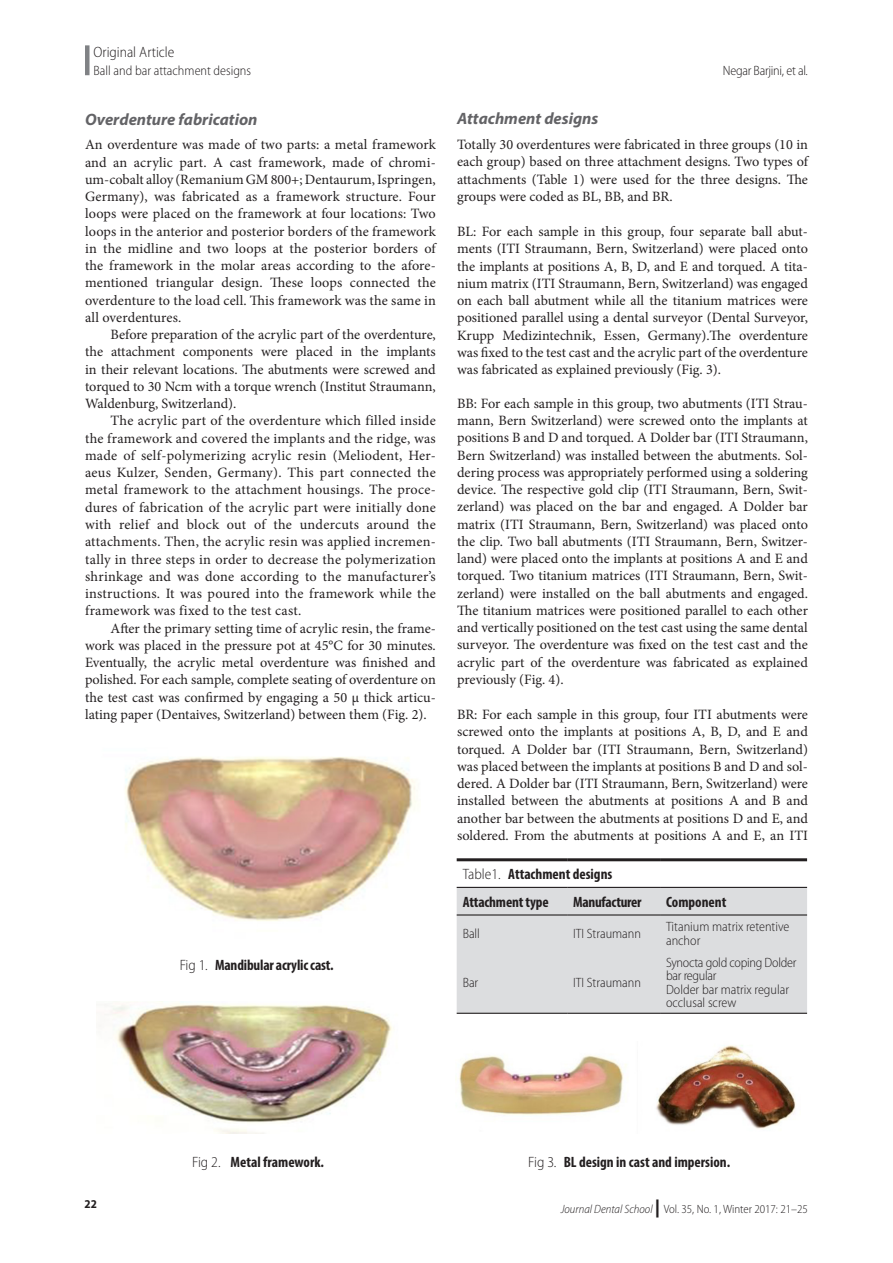
<style>
.page{position:relative;width:893px;height:1263px;background:#fff}
.page>*{position:absolute;margin:0;border:0;box-sizing:border-box;transform-origin:0 0}
.t1{font:italic 700 16.5px "Myriad Pro";color:#636366}
.Table_Fig_Box_Title{font:700 condensed 15px "Myriad Pro";color:#231f20}
.t2{font:300 semi-condensed 15px "Myriad Pro";color:#231f20}
.Table_Fig_Box_Title-2{font:700 condensed 15px "Myriad Pro";letter-spacing:-.02em;color:#231f20}
.Txf{font:14.25px/17.2px "Minion Pro";color:#231f20;text-align:justify}
.Tx{font:14.25px/17.2px "Minion Pro";color:#231f20;text-align:justify}
.Table_Tx{font:300 semi-condensed 13.5px/13.5px "Myriad Pro";color:#231f20}
.Table_Tx-2{font:300 semi-condensed 13.5px/13.5px "Myriad Pro";letter-spacing:-.02em;color:#231f20}
.t3{font:300 semi-condensed 12px "Myriad Pro";color:#231f20}
.t4{font:700 semi-condensed 12px "Myriad Pro";color:#231f20}
.s1{font-weight:300;font-stretch:semi-condensed}
.s2{font-style:italic}
.s3{font-weight:900;font-stretch:normal;font-size:18px}
</style>
<div class="page">
<div style="left:85px;top:45px;width:5px;height:30px;background:#808285"></div>
<div style="left:457px;top:888px;width:350px;height:125px;background:#dcdddf"></div>
<hr style="left:457px;top:914px;width:110px;height:1px;background:#231f20">
<hr style="left:567px;top:914px;width:93px;height:1px;background:#231f20">
<hr style="left:660px;top:914px;width:147px;height:1px;background:#231f20">
<hr style="left:457px;top:1013px;width:110px;height:1px;background:#231f20">
<hr style="left:567px;top:1013px;width:93px;height:1px;background:#231f20">
<hr style="left:660px;top:1013px;width:147px;height:1px;background:#231f20">
<hr style="left:457px;top:858px;width:110px;height:3px;background:#231f20">
<hr style="left:567px;top:858px;width:93px;height:3px;background:#231f20">
<hr style="left:660px;top:858px;width:147px;height:3px;background:#231f20">
<hr style="left:457px;top:887px;width:110px;height:1px;background:#231f20">
<hr style="left:567px;top:887px;width:93px;height:1px;background:#231f20">
<hr style="left:660px;top:887px;width:147px;height:1px;background:#231f20">
<img style="left:125px;top:757px;width:292px;height:164px">
<img style="left:104px;top:1001px;width:289px;height:132px">
<img style="left:456px;top:1045px;width:340px;height:84px">
<p class="t2" style="left:94px;top:44px;width:82px">Original Article</p>
<p class="Table_Tx" style="left:94px;top:64px;width:159px">Ball and bar attachment designs</p>
<p class="Table_Tx-2" style="left:723px;top:64px;width:87px">Negar Barjini, et al.</p>
<h2 class="t1" style="left:85px;top:108px;width:174px">Overdenture fabrication</h2>
<p class="Txf" style="left:85px;top:136px;width:352px">An overdenture was made of two parts: a metal framework and an acrylic part. A cast framework, made of chromi&shy;um-cobalt alloy (Remanium GM 800+; Dentaurum, Ispringen, Germany), was fabricated as a framework structure. Four loops were placed on the framework at four locations: Two loops in the anterior and posterior borders of the framework in the midline and two loops at the posterior borders of the framework in the molar areas according to the afore&shy;mentioned triangular design. These loops connected the overdenture to the load cell. This framework was the same in all overdentures.</p>
<p class="Tx" style="left:85px;top:326px;width:352px;text-indent:26px">Before preparation of the acrylic part of the overdenture, the attachment components were placed in the implants in their relevant locations. The abutments were screwed and torqued to 30 Ncm with a torque wrench (Institut Straumann, Waldenburg, Switzerland).</p>
<p class="Tx" style="left:85px;top:412px;width:352px;text-indent:26px">The acrylic part of the overdenture which filled inside the framework and covered the implants and the ridge, was made of self-polymerizing acrylic resin (Meliodent, Her&shy;aeus Kulzer, Senden, Germany). This part connected the metal framework to the attachment housings. The proce&shy;dures of fabrication of the acrylic part were initially done with relief and block out of the undercuts around the attachments. Then, the acrylic resin was applied incremen&shy;tally in three steps in order to decrease the polymerization shrinkage and was done according to the manufacturer’s instructions. It was poured into the framework while the framework was fixed to the test cast.</p>
<p class="Tx" style="left:85px;top:619px;width:352px;text-indent:26px">After the primary setting time of acrylic resin, the frame&shy;work was placed in the pressure pot at 45°C for 30 minutes.<br>Eventually, the acrylic metal overdenture was finished and polished. For each sample, complete seating of overdenture on the test cast was confirmed by engaging a 50 µ thick articu&shy;lating paper (Dentaives, Switzerland) between them (Fig. 2).</p>
<h2 class="t1" style="left:457px;top:108px;width:143px">Attachment designs</h2>
<p class="Txf" style="left:457px;top:136px;width:352px">Totally 30 overdentures were fabricated in three groups (10 in each group) based on three attachment designs. Two types of attachments (Table 1) were used for the three designs. The groups were coded as BL, BB, and BR.</p>
<p class="Txf" style="left:457px;top:223px;width:352px">BL: For each sample in this group, four separate ball abut&shy;ments (ITI Straumann, Bern, Switzerland) were placed onto the implants at positions A, B, D, and E and torqued. A tita&shy;nium matrix (ITI Straumann, Bern, Switzerland) was engaged on each ball abutment while all the titanium matrices were positioned parallel using a dental surveyor (Dental Surveyor, Krupp Medizintechnik, Essen, Germany).The overdenture was fixed to the test cast and the acrylic part of the overdenture was fabricated as explained previously (Fig. 3).</p>
<p class="Txf" style="left:457px;top:395px;width:352px">BB: For each sample in this group, two abutments (ITI Strau&shy;mann, Bern Switzerland) were screwed onto the implants at positions B and D and torqued. A Dolder bar (ITI Straumann, Bern Switzerland) was installed between the abutments. Sol&shy;dering process was appropriately performed using a soldering device. The respective gold clip (ITI Straumann, Bern, Swit&shy;zerland) was placed on the bar and engaged. A Dolder bar matrix (ITI Straumann, Bern, Switzerland) was placed onto the clip. Two ball abutments (ITI Straumann, Bern, Switzer&shy;land) were placed onto the implants at positions A and E and torqued. Two titanium matrices (ITI Straumann, Bern, Swit&shy;zerland) were installed on the ball abutments and engaged.<br>The titanium matrices were positioned parallel to each other and vertically positioned on the test cast using the same dental surveyor. The overdenture was fixed on the test cast and the acrylic part of the overdenture was fabricated as explained previously (Fig. 4).</p>
<p class="Txf" style="left:457px;top:706px;width:352px">BR: For each sample in this group, four ITI abutments were screwed onto the implants at positions A, B, D, and E and torqued. A Dolder bar (ITI Straumann, Bern, Switzerland) was placed between the implants at positions B and D and sol&shy;dered. A Dolder bar (ITI Straumann, Bern, Switzerland) were installed between the abutments at positions A and B and another bar between the abutments at positions D and E, and soldered. From the abutments at positions A and E, an ITI</p>
<p class="Table_Fig_Box_Title" style="left:180px;top:956px;width:155px"><span class="s1">Fig 1.</span> Mandibular acrylic cast.</p>
<p class="Table_Fig_Box_Title" style="left:463px;top:865px;width:151px"><span class="s1">Table1.</span> Attachment designs</p>
<p class="Table_Fig_Box_Title" style="left:463px;top:892px;width:88px">Attachment type</p>
<p class="Table_Fig_Box_Title-2" style="left:573px;top:892px;width:70px">Manufacturer</p>
<p class="Table_Fig_Box_Title" style="left:666px;top:892px;width:62px">Component</p>
<p class="Table_Tx" style="left:463px;top:927px;width:19px">Ball</p>
<p class="Table_Tx" style="left:573px;top:927px;width:69px">ITI Straumann</p>
<p class="Table_Tx" style="left:666px;top:920px;width:125px">Titanium matrix retentive anchor</p>
<p class="Table_Tx" style="left:463px;top:976px;width:17px">Bar</p>
<p class="Table_Tx" style="left:573px;top:976px;width:69px">ITI Straumann</p>
<p class="Table_Tx-2" style="left:666px;top:956px;width:132px">Synocta gold coping Dolder bar regular</p>
<p class="Table_Tx" style="left:666px;top:983px;width:124px">Dolder bar matrix regular</p>
<p class="Table_Tx" style="left:666px;top:996px;width:72px">occlusal screw</p>
<p class="Table_Fig_Box_Title" style="left:192px;top:1152px;width:133px"><span class="s1">Fig 2.</span> Metal framework.</p>
<p class="Table_Fig_Box_Title" style="left:528px;top:1152px;width:204px"><span class="s1">Fig 3.</span> BL design in cast and impersion.</p>
<p class="t4" style="left:85px;top:1197px;width:14px">22</p>
<p class="t3" style="left:561px;top:1202px;width:249px"><span class="s2">Journal Dental School</span> <span class="s3">|</span> Vol. 35, No. 1, Winter 2017: 21–25</p>
</div>
